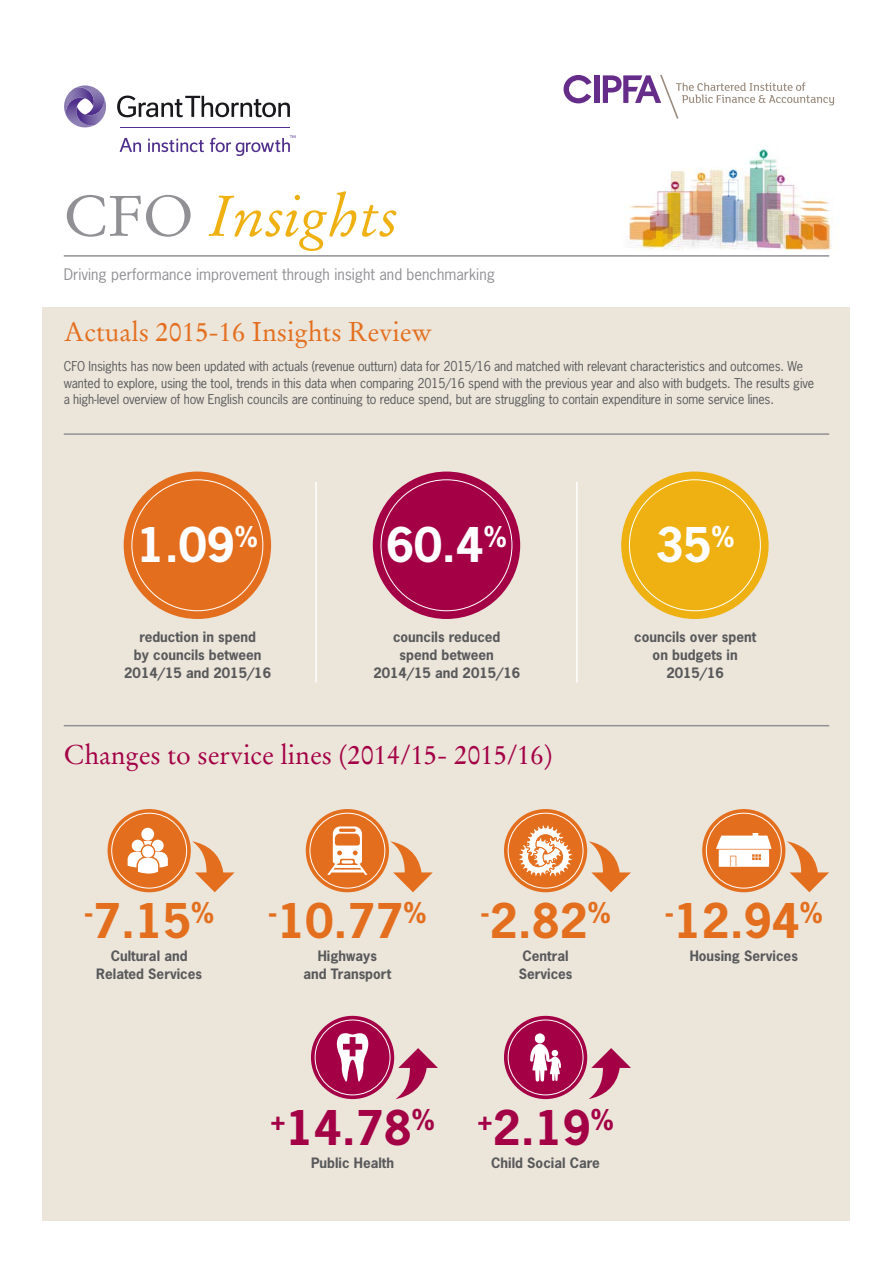
<style>
.page{position:relative;width:893px;height:1263px;background:#fff}
.page>*{position:absolute;margin:0;border:0;box-sizing:border-box;transform-origin:0 0}
.t1{font:italic 57px "Stempel Garamond";color:#eeb111}
.t2{font:700 45px "News Gothic Std";color:#e36f1e}
.t3{font:700 45px "News Gothic Std";color:#fff}
.t4{font:700 45px "News Gothic Std";color:#a30046}
.t5{font:27px "Stempel Garamond";color:#a30046}
.t6{font:27px "Stempel Garamond";color:#e36f1e}
.t7{font:15px "News Gothic Std";color:#919195}
.t8{font:700 13.5px/18px "News Gothic Std";color:#58595b;text-align:center}
.t9{font:12.75px/16.5px "News Gothic Std";letter-spacing:-.01em;color:#58595b}
.s1{font-style:normal;color:#919195}
</style>
<div class="page">
<div style="left:43px;top:307px;width:807px;height:913px;background:#ece5da"></div>
<svg style="left:117px;top:96px;width:173px;height:21px"></svg>
<svg style="left:120px;top:138px;width:21px;height:14px"></svg>
<svg style="left:148px;top:139px;width:56px;height:13px"></svg>
<svg style="left:210px;top:135px;width:85px;height:21px"></svg>
<hr style="left:120px;top:127px;width:170px;height:1px;background:#502e8c">
<svg style="left:64px;top:85px;width:42px;height:43px"></svg>
<hr style="left:64px;top:255px;width:765px;height:2px;background:#919195">
<div style="left:124px;top:472px;width:146px;height:146px;background:#e36f1e;border-radius:50%"></div>
<div style="left:374px;top:472px;width:145px;height:146px;background:#a30046;border-radius:50%"></div>
<div style="left:622px;top:472px;width:146px;height:146px;background:#eeb111;border-radius:50%"></div>
<svg style="left:108px;top:809px;width:83px;height:83px"></svg>
<div style="left:112px;top:813px;width:75px;height:75px;background:#e36f1e;border-radius:50%"></div>
<div style="left:111px;top:813px;width:76px;height:75px;border:1px solid #fff;border-radius:50%"></div>
<svg style="left:192px;top:841px;width:43px;height:51px"></svg>
<svg style="left:128px;top:828px;width:40px;height:45px"></svg>
<svg style="left:504px;top:809px;width:83px;height:83px"></svg>
<div style="left:508px;top:813px;width:75px;height:75px;background:#e36f1e;border-radius:50%"></div>
<div style="left:508px;top:813px;width:75px;height:75px;border:1px solid #fff;border-radius:50%"></div>
<svg style="left:588px;top:841px;width:43px;height:51px"></svg>
<svg style="left:518px;top:824px;width:55px;height:53px"></svg>
<hr style="left:64px;top:433px;width:765px;height:2px;background:#919195">
<hr style="left:64px;top:725px;width:765px;height:1px;background:#919195">
<img style="left:629px;top:149px;width:203px;height:102px">
<div style="left:594px;top:75px;width:5px;height:28px;background:#652d89"></div>
<svg style="left:603px;top:75px;width:231px;height:44px"></svg>
<svg style="left:563px;top:75px;width:28px;height:28px"></svg>
<svg style="left:306px;top:809px;width:83px;height:83px"></svg>
<div style="left:310px;top:813px;width:75px;height:75px;background:#e36f1e;border-radius:50%"></div>
<div style="left:310px;top:813px;width:75px;height:75px;border:1px solid #fff;border-radius:50%"></div>
<svg style="left:390px;top:841px;width:43px;height:51px"></svg>
<svg style="left:327px;top:826px;width:41px;height:49px"></svg>
<svg style="left:504px;top:1016px;width:83px;height:83px"></svg>
<div style="left:508px;top:1020px;width:75px;height:75px;background:#a30046;border-radius:50%"></div>
<div style="left:508px;top:1020px;width:75px;height:75px;border:1px solid #fff;border-radius:50%"></div>
<svg style="left:588px;top:1048px;width:43px;height:51px"></svg>
<svg style="left:530px;top:1033px;width:31px;height:48px"></svg>
<svg style="left:702px;top:809px;width:83px;height:83px"></svg>
<div style="left:706px;top:813px;width:75px;height:75px;background:#e36f1e;border-radius:50%"></div>
<div style="left:706px;top:813px;width:76px;height:75px;border:1px solid #fff;border-radius:50%"></div>
<svg style="left:787px;top:841px;width:42px;height:51px"></svg>
<svg style="left:716px;top:833px;width:55px;height:34px;background:#f9e2d2"></svg>
<svg style="left:311px;top:1016px;width:83px;height:83px"></svg>
<div style="left:315px;top:1020px;width:75px;height:75px;background:#a30046;border-radius:50%"></div>
<div style="left:315px;top:1020px;width:75px;height:75px;border:1px solid #fff;border-radius:50%"></div>
<svg style="left:395px;top:1048px;width:43px;height:51px"></svg>
<svg style="left:337px;top:1033px;width:32px;height:49px"></svg>
<hr style="left:315px;top:482px;width:2px;height:200px;background:#fff">
<hr style="left:576px;top:482px;width:2px;height:200px;background:#fff">
<h1 class="t1" style="left:64px;top:181px;width:336px"><span class="s1">CFO</span> Insights</h1>
<p class="t7" style="left:64px;top:264px;width:433px">Driving performance improvement through insight and benchmarking</p>
<h3 class="t6" style="left:64px;top:316px;width:370px">Actuals 2015-16 Insights Review</h3>
<p class="t9" style="left:64px;top:358px;width:752px">CFO Insights has now been updated with actuals (revenue outturn) data for 2015/16 and matched with relevant characteristics and outcomes. We wanted to explore, using the tool, trends in this data when comparing 2015/16 spend with the previous year and also with budgets. The results give a high-level overview of how English councils are continuing to reduce spend, but are struggling to contain expenditure in some service lines.</p>
<h2 class="t3" style="left:137px;top:515px;width:122px">1.09<sup>%</sup></h2>
<p class="t8" style="left:124px;top:628px;width:148px">reduction in spend<br>by councils between<br>2014/15 and 2015/16</p>
<h2 class="t3" style="left:386px;top:515px;width:122px">60.4<sup>%</sup></h2>
<p class="t8" style="left:373px;top:628px;width:148px">councils reduced spend between<br>2014/15 and 2015/16</p>
<h3 class="t5" style="left:64px;top:739px;width:490px">Changes to service lines (2014/15- 2015/16)</h3>
<h2 class="t3" style="left:655px;top:515px;width:80px">35<sup>%</sup></h2>
<p class="t8" style="left:634px;top:628px;width:123px">councils over spent on budgets in<br>2015/16</p>
<h2 class="t2" style="left:84px;top:891px;width:132px"><sup>-</sup>7.15<sup>%</sup></h2>
<p class="t8" style="left:96px;top:946px;width:107px">Cultural and<br>Related Services</p>
<h2 class="t2" style="left:268px;top:891px;width:160px"><sup>-</sup>10.77<sup>%</sup></h2>
<p class="t8" style="left:303px;top:946px;width:89px">Highways<br>and Transport</p>
<h2 class="t2" style="left:480px;top:891px;width:132px"><sup>-</sup>2.82<sup>%</sup></h2>
<p class="t8" style="left:519px;top:946px;width:55px;text-align:left">Central<br>Services</p>
<h2 class="t4" style="left:270px;top:1098px;width:166px"><sup>+</sup>14.78<sup>%</sup></h2>
<p class="t8" style="left:311px;top:1153px;width:84px">Public Health</p>
<h2 class="t4" style="left:477px;top:1098px;width:138px"><sup>+</sup>2.19<sup>%</sup></h2>
<p class="t8" style="left:491px;top:1153px;width:110px">Child Social Care</p>
<h2 class="t2" style="left:665px;top:891px;width:160px"><sup>-</sup>12.94<sup>%</sup></h2>
<p class="t8" style="left:690px;top:946px;width:110px">Housing Services</p>
</div>
